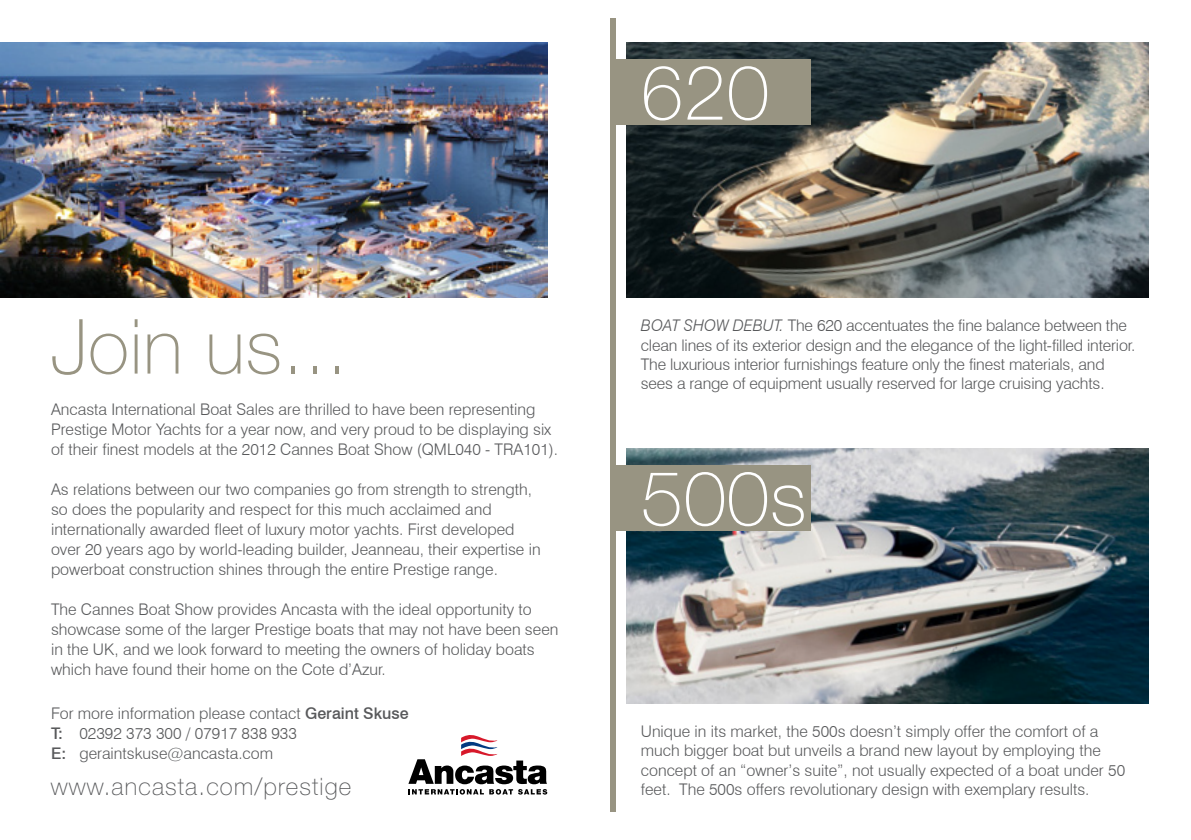
<style>
.page{position:relative;width:1191px;height:840px;background:#fff}
.page>*{position:absolute;margin:0;border:0;box-sizing:border-box;transform-origin:0 0}
.t1{font:100 76px "Helvetica Neue LT Std";letter-spacing:.01em;color:#989482}
.t2{font:100 76px "Helvetica Neue LT Std";letter-spacing:.01em;color:#fff}
.t3{font:100 24px "Helvetica Neue LT Std";letter-spacing:.05em;color:#58595b}
.t4{font:300 16px/20px "Swiss 721 BT";color:#58595b}
.s1{font-weight:500}
.s2{font-style:italic}
</style>
<div class="page">
<img style="left:0;top:43px;width:547px;height:255px">
<svg style="left:408px;top:735px;width:139px;height:59px"></svg>
<img style="left:626px;top:43px;width:522px;height:255px">
<div style="left:609px;top:18px;width:6px;height:387px;background:#989482"></div>
<div style="left:612px;top:60px;width:199px;height:65px;background:#989482"></div>
<img style="left:626px;top:448px;width:522px;height:255px">
<div style="left:609px;top:405px;width:6px;height:406px;background:#989482"></div>
<div style="left:612px;top:465px;width:199px;height:65px;background:#989482"></div>
<h1 class="t1" style="left:51px;top:303px;width:298px">Join us...</h1>
<p class="t4" style="left:51px;top:399px;width:509px">Ancasta International Boat Sales are thrilled to have been representing<br>Prestige Motor Yachts for a year now, and very proud to be displaying six of their finest models at the 2012 Cannes Boat Show (QML040 - TRA101).</p>
<p class="t4" style="left:51px;top:479px;width:491px">As relations between our two companies go from strength to strength, so does the popularity and respect for this much acclaimed and internationally awarded fleet of luxury motor yachts. First developed over 20 years ago by world-leading builder, Jeanneau, their expertise in powerboat construction shines through the entire Prestige range.</p>
<p class="t4" style="left:51px;top:599px;width:509px">The Cannes Boat Show provides Ancasta with the ideal opportunity to showcase some of the larger Prestige boats that may not have been seen in the UK, and we look forward to meeting the owners of holiday boats which have found their home on the Cote d’Azur.</p>
<p class="t4" style="left:51px;top:702px;width:359px">For more information please contact <span class="s1">Geraint Skuse<br>T:</span> 02392 373 300 / 07917 838 933<br><span class="s1">E:</span> geraintskuse@ancasta.com</p>
<h2 class="t3" style="left:51px;top:771px;width:302px">www.ancasta.com/prestige</h2>
<h1 class="t2" style="left:641px;top:49px;width:130px">620</h1>
<p class="t4" style="left:641px;top:316px;width:496px;line-height:19.2px"><span class="s2">BOAT SHOW DEBUT.</span> The 620 accentuates the fine balance between the clean lines of its exterior design and the elegance of the light-filled interior.<br>The luxurious interior furnishings feature only the finest materials, and sees a range of equipment usually reserved for large cruising yachts.</p>
<h1 class="t2" style="left:641px;top:454px;width:167px">500s</h1>
<p class="t4" style="left:641px;top:721px;width:486px;line-height:19.2px">Unique in its market, the 500s doesn’t simply offer the comfort of a much bigger boat but unveils a brand new layout by employing the concept of an “owner’s suite”, not usually expected of a boat under 50 feet. The 500s offers revolutionary design with exemplary results.</p>
</div>
